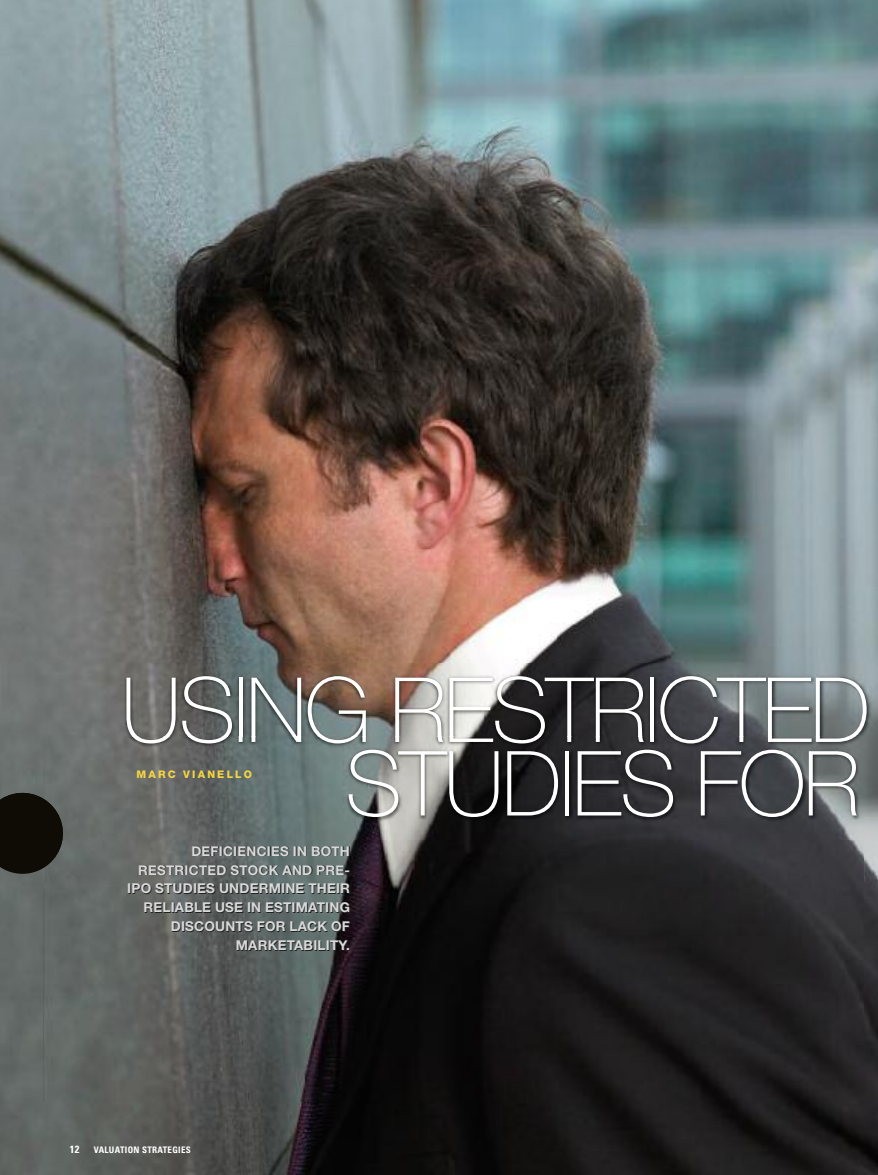
<style>
.page{position:relative;width:878px;height:1175px;background:#fff}
.page>*{position:absolute;margin:0;border:0;box-sizing:border-box;transform-origin:0 0}
.t1{font:100 90px/73.5px "Helvetica Neue";letter-spacing:-.03em;color:#fff;text-align:right}
.t2{font:700 13.5px/18.9px "Helvetica Neue";letter-spacing:.015em;color:#d9d9d9;text-align:right}
.t3{font:800 10.5px "Helvetica Neue";letter-spacing:.21em;color:#f4d443}
.t4{font:700 condensed 10.5px "Univers";color:#fff}
.t5{font:700 condensed 9px "Univers";letter-spacing:.035em;color:#fff}
</style>
<div class="page">
<img style="left:0;top:0;width:878px;height:1174px">
<svg style="left:0;top:840px;width:43px;height:33px"></svg>
<img style="left:0;top:663px;width:878px;height:129px">
<div style="left:0;top:792px;width:43px;height:48px;background:#0f0c05"></div>
<img style="left:43px;top:737px;width:835px;height:364px">
<img style="left:43px;top:798px;width:20px;height:70px">
<img style="left:130px;top:737px;width:726px;height:6px">
<img style="left:864px;top:817px;width:14px;height:230px">
<h1 class="t1" style="left:121px;top:681px;width:751px">USING RESTRICTED<br>STUDIES FOR</h1>
<p class="t3" style="left:136px;top:770px;width:117px">MARC VIANELLO</p>
<p class="t2" style="left:127px;top:842px;width:224px">DEFICIENCIES IN BOTH<br>RESTRICTED STOCK AND PRE-<br>IPO STUDIES UNDERMINE THEIR<br>RELIABLE USE IN ESTIMATING<br>DISCOUNTS FOR LACK OF<br>MARKETABILITY.</p>
<p class="t4" style="left:70px;top:1144px;width:11px">12</p>
<p class="t5" style="left:94px;top:1146px;width:99px">VALUATION STRATEGIES</p>
</div>
